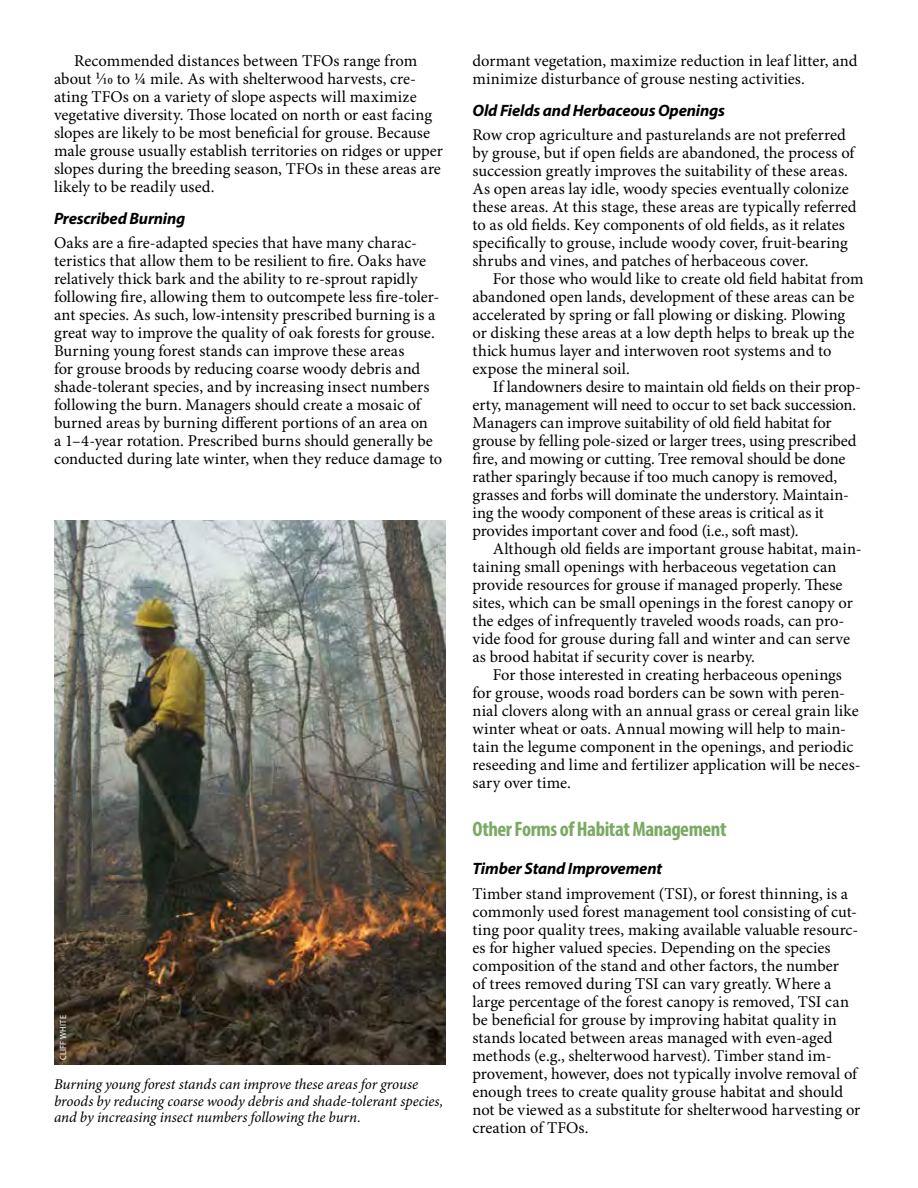
<style>
.page{position:relative;width:918px;height:1188px;background:#fff}
.page>*{position:absolute;margin:0;border:0;box-sizing:border-box;transform-origin:0 0}
.Subhead_H2{font:700 condensed 21px "Myriad Pro";letter-spacing:-.02em;color:#79aa63}
.Text_No_Indent_P{font:16.5px/18px "Minion Pro";color:#000}
.Text_Indent_P{font:16.5px/18px "Minion Pro";color:#000}
.Subhead_H3{font:italic 700 16.5px "Myriad Pro";letter-spacing:-.01em;color:#000}
.t1{font:italic 15px/16.5px "Minion Pro";letter-spacing:-.005em;color:#000}
.t2{font:semi-condensed 9px "Myriad Pro";letter-spacing:.03em;color:#fff}
</style>
<div class="page">
<img style="left:54px;top:521px;width:392px;height:544px">
<p class="Text_Indent_P" style="left:54px;top:52px;width:390px;text-indent:20px">Recommended distances between TFOs range from about ¹∕₁₀ to ¼ mile. As with shelterwood harvests, cre&shy;ating TFOs on a variety of slope aspects will maximize vegetative diversity. Those located on north or east facing slopes are likely to be most beneficial for grouse. Because male grouse usually establish territories on ridges or upper slopes during the breeding season, TFOs in these areas are likely to be readily used.</p>
<h3 class="Subhead_H3" style="left:54px;top:207px;width:133px">Prescribed Burning</h3>
<p class="Text_No_Indent_P" style="left:54px;top:235px;width:390px">Oaks are a fire-adapted species that have many charac&shy;teristics that allow them to be resilient to fire. Oaks have relatively thick bark and the ability to re-sprout rapidly following fire, allowing them to outcompete less fire-toler&shy;ant species. As such, low-intensity prescribed burning is a great way to improve the quality of oak forests for grouse.<br>Burning young forest stands can improve these areas<br>for grouse broods by reducing coarse woody debris and shade-tolerant species, and by increasing insect numbers following the burn. Managers should create a mosaic of burned areas by burning different portions of an area on<br>a 1–4-year rotation. Prescribed burns should generally be conducted during late winter, when they reduce damage to</p>
<p class="t2" style="left:57px;top:1060px;width:46px;rotate:-90deg">CLIFF WHITE</p>
<p class="t1" style="left:54px;top:1076px;width:391px">Burning young forest stands can improve these areas for grouse broods by reducing coarse woody debris and shade-tolerant species, and by increasing insect numbers following the burn.</p>
<p class="Text_No_Indent_P" style="left:473px;top:52px;width:386px">dormant vegetation, maximize reduction in leaf litter, and minimize disturbance of grouse nesting activities.</p>
<h3 class="Subhead_H3" style="left:473px;top:99px;width:254px">Old Fields and Herbaceous Openings</h3>
<p class="Text_No_Indent_P" style="left:473px;top:127px;width:385px">Row crop agriculture and pasturelands are not preferred by grouse, but if open fields are abandoned, the process of succession greatly improves the suitability of these areas.<br>As open areas lay idle, woody species eventually colonize these areas. At this stage, these areas are typically referred to as old fields. Key components of old fields, as it relates specifically to grouse, include woody cover, fruit-bearing shrubs and vines, and patches of herbaceous cover.</p>
<p class="Text_Indent_P" style="left:473px;top:271px;width:393px;text-indent:20px">For those who would like to create old field habitat from abandoned open lands, development of these areas can be accelerated by spring or fall plowing or disking. Plowing or disking these areas at a low depth helps to break up the thick humus layer and interwoven root systems and to expose the mineral soil.</p>
<p class="Text_Indent_P" style="left:473px;top:379px;width:390px;text-indent:20px">If landowners desire to maintain old fields on their prop&shy;erty, management will need to occur to set back succession.<br>Managers can improve suitability of old field habitat for grouse by felling pole-sized or larger trees, using prescribed fire, and mowing or cutting. Tree removal should be done rather sparingly because if too much canopy is removed, grasses and forbs will dominate the understory. Maintain&shy;ing the woody component of these areas is critical as it provides important cover and food (i.e., soft mast).</p>
<p class="Text_Indent_P" style="left:473px;top:541px;width:391px;text-indent:20px">Although old fields are important grouse habitat, main&shy;taining small openings with herbaceous vegetation can provide resources for grouse if managed properly. These sites, which can be small openings in the forest canopy or the edges of infrequently traveled woods roads, can pro&shy;vide food for grouse during fall and winter and can serve as brood habitat if security cover is nearby.</p>
<p class="Text_Indent_P" style="left:473px;top:667px;width:390px;text-indent:20px">For those interested in creating herbaceous openings for grouse, woods road borders can be sown with peren&shy;nial clovers along with an annual grass or cereal grain like winter wheat or oats. Annual mowing will help to main&shy;tain the legume component in the openings, and periodic reseeding and lime and fertilizer application will be neces&shy;sary over time.</p>
<h2 class="Subhead_H2" style="left:472px;top:816px;width:256px">Other Forms of Habitat Management</h2>
<h3 class="Subhead_H3" style="left:472px;top:858px;width:191px">Timber Stand Improvement</h3>
<p class="Text_No_Indent_P" style="left:472px;top:886px;width:389px">Timber stand improvement (TSI), or forest thinning, is a commonly used forest management tool consisting of cut&shy;ting poor quality trees, making available valuable resourc&shy;es for higher valued species. Depending on the species composition of the stand and other factors, the number<br>of trees removed during TSI can vary greatly. Where a large percentage of the forest canopy is removed, TSI can be beneficial for grouse by improving habitat quality in stands located between areas managed with even-aged methods (e.g., shelterwood harvest). Timber stand im&shy;provement, however, does not typically involve removal of enough trees to create quality grouse habitat and should not be viewed as a substitute for shelterwood harvesting or creation of TFOs.</p>
</div>
